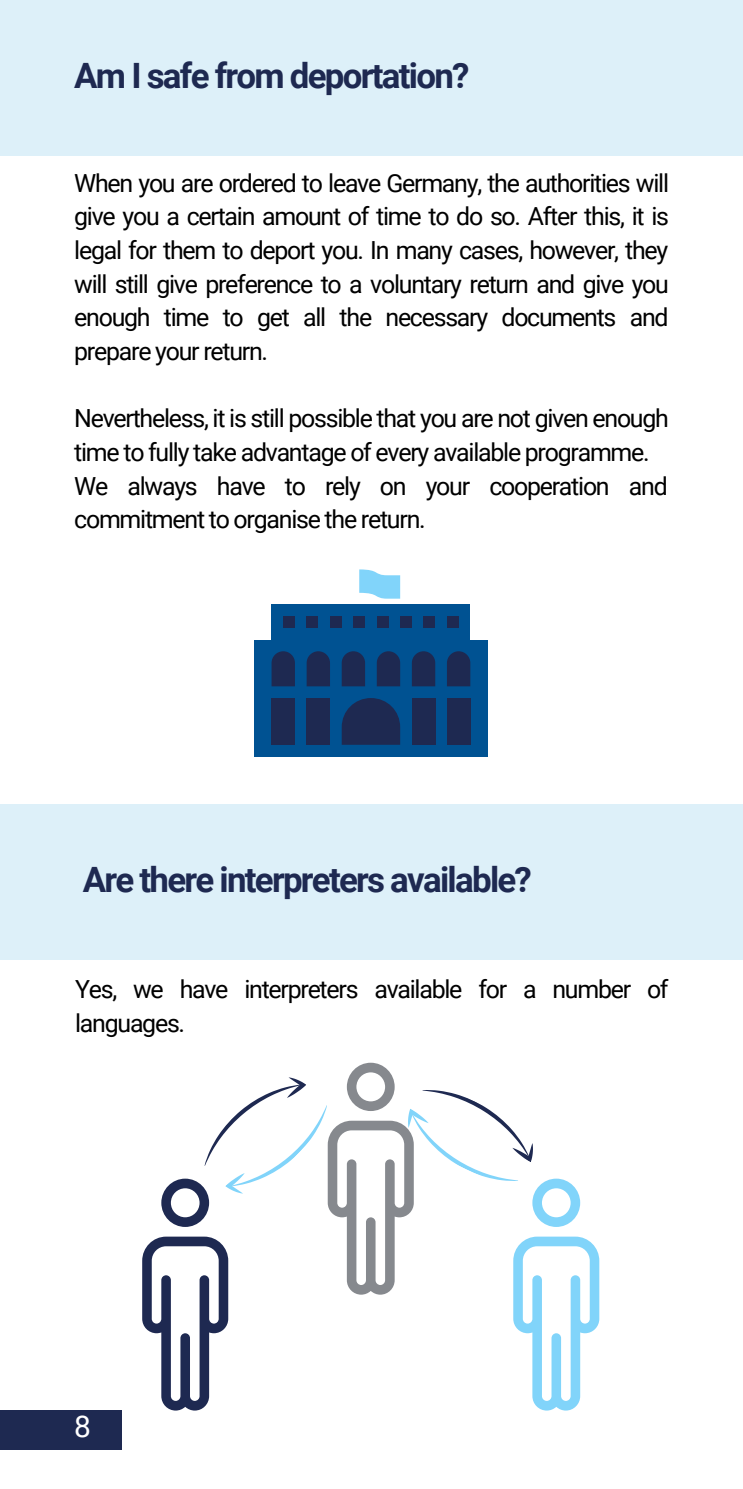
<style>
.page{position:relative;width:743px;height:1489px;background:#fff}
.page>*{position:absolute;margin:0;border:0;box-sizing:border-box;transform-origin:0 0}
.t1{font:700 35px "Roboto";letter-spacing:-.05em;color:#1e2951}
.t2{font:30px "Roboto";color:#fff}
.t3{font:25px/33.8px "Roboto";letter-spacing:-.05em;color:#000}
</style>
<div class="page">
<div style="left:0;top:0;width:742px;height:156px;background:#ddf0f9"></div>
<div style="left:271px;top:604px;width:199px;height:35px;background:#005292"></div>
<svg style="left:359px;top:569px;width:41px;height:30px"></svg>
<div style="left:254px;top:639px;width:234px;height:117px;background:#005292"></div>
<svg style="left:342px;top:698px;width:58px;height:47px;background:#192e59"></svg>
<div style="left:412px;top:698px;width:23px;height:47px;background:#1e2951"></div>
<div style="left:447px;top:698px;width:23px;height:47px;background:#1e2951"></div>
<div style="left:307px;top:698px;width:23px;height:47px;background:#1e2951"></div>
<div style="left:271px;top:698px;width:24px;height:47px;background:#1e2951"></div>
<svg style="left:342px;top:651px;width:23px;height:35px"></svg>
<svg style="left:377px;top:651px;width:23px;height:35px"></svg>
<svg style="left:412px;top:651px;width:23px;height:35px"></svg>
<svg style="left:447px;top:651px;width:23px;height:35px"></svg>
<svg style="left:307px;top:651px;width:23px;height:35px"></svg>
<svg style="left:271px;top:651px;width:24px;height:35px"></svg>
<div style="left:377px;top:616px;width:11px;height:12px;background:#1e2951"></div>
<div style="left:400px;top:616px;width:12px;height:12px;background:#1e2951"></div>
<div style="left:423px;top:616px;width:12px;height:12px;background:#1e2951"></div>
<div style="left:283px;top:616px;width:12px;height:12px;background:#1e2951"></div>
<div style="left:307px;top:616px;width:11px;height:12px;background:#1e2951"></div>
<div style="left:330px;top:616px;width:12px;height:12px;background:#1e2951"></div>
<div style="left:447px;top:616px;width:12px;height:12px;background:#1e2951"></div>
<div style="left:353px;top:616px;width:12px;height:12px;background:#1e2951"></div>
<div style="left:0;top:1410px;width:121px;height:40px;background:#1e2951"></div>
<div style="left:0;top:804px;width:742px;height:155px;background:#ddf0f9"></div>
<svg style="left:142px;top:1063px;width:457px;height:347px"></svg>
<h1 class="t1" style="left:74px;top:56px;width:397px">Am I safe from deportation?</h1>
<p class="t3" style="left:74px;top:166px;width:596px;text-align:justify">When you are ordered to leave Germany, the authorities will give you a certain amount of time to do so. After this, it is legal for them to deport you. In many cases, however, they will still give preference to a voluntary return and give you enough time to get all the necessary documents and prepare your return.</p>
<p class="t3" style="left:74px;top:402px;width:596px">Nevertheless, it is still possible that you are not given enough time to fully take advantage of every available programme.<br>We always have to rely on your cooperation and commitment to organise the return.</p>
<h1 class="t1" style="left:83px;top:859px;width:451px">Are there interpreters available?</h1>
<p class="t3" style="left:75px;top:973px;width:595px">Yes, we have interpreters available for a number of languages.</p>
<p class="t2" style="left:74px;top:1409px;width:18px">8</p>
</div>
